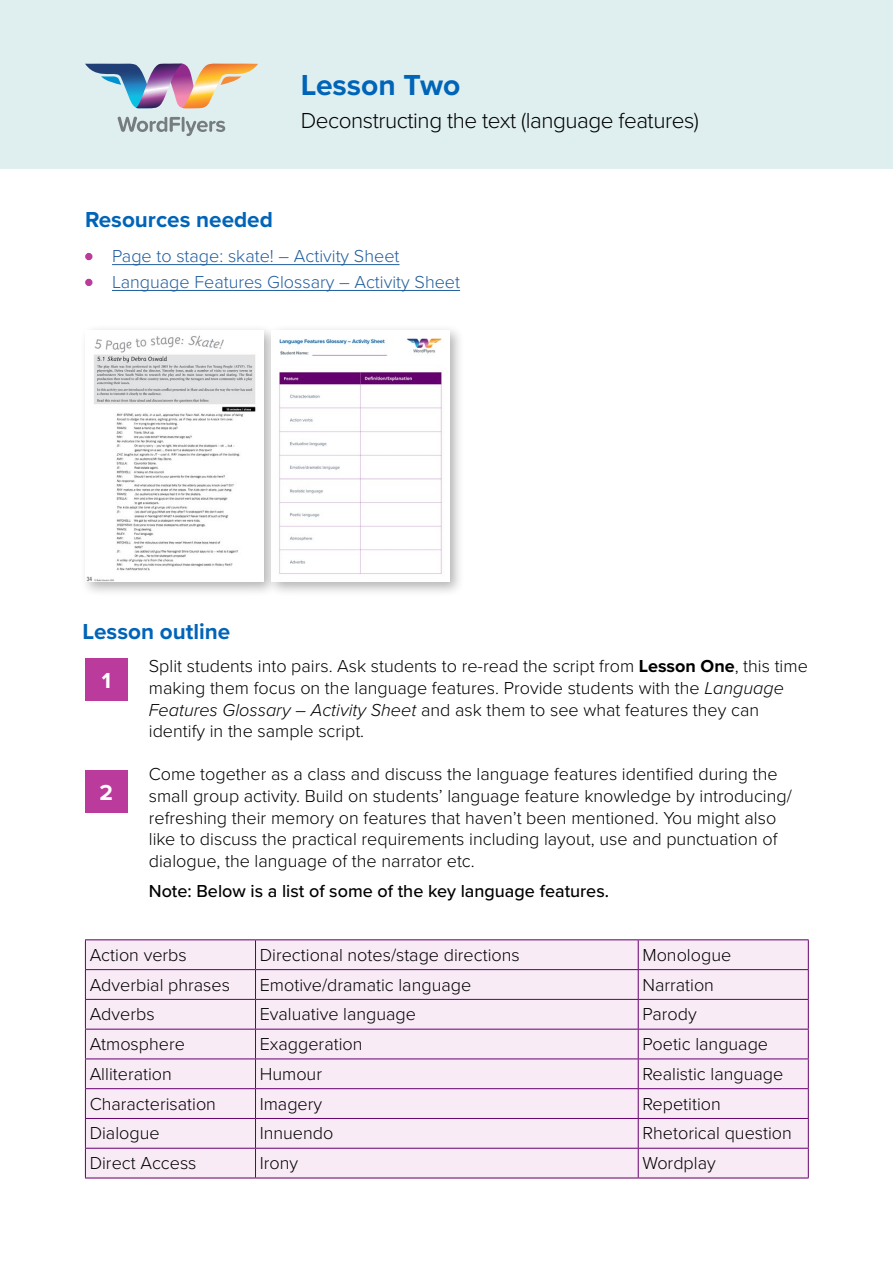
<style>
.page{position:relative;width:893px;height:1263px;background:#fff}
.page>*{position:absolute;margin:0;border:0;box-sizing:border-box;transform-origin:0 0}
.t1{font:700 30px "Proxima Nova";color:#0064b8}
.t2{font:300 22.5px "Proxima Nova";letter-spacing:-.02em;color:#000}
.t3{font:700 22.5px "Proxima Nova";color:#0064b8}
.t4{font:700 22.5px "Proxima Nova";color:#fff}
.t5{font:300 18px/21.6px "Proxima Nova";color:#000}
.t6{font:300 18px "Proxima Nova";color:#215e9e}
.t7{font:500 18px "Proxima Nova";color:#000}
.s1{font-size:21px;color:#bb3b9c}
.s2{font-weight:700}
.s3{font-style:italic}
</style>
<div class="page">
<div style="left:0;top:0;width:893px;height:169px;background:#dfefef"></div>
<hr style="left:112px;top:264px;width:287px;height:1px;background:#215e9e">
<hr style="left:112px;top:290px;width:348px;height:1px;background:#215e9e">
<div style="left:85px;top:658px;width:43px;height:43px;background:#bb3b9c"></div>
<div style="left:85px;top:770px;width:43px;height:42px;background:#bb3b9c"></div>
<div style="left:79px;top:324px;width:199px;height:273px;background:#000;opacity:.3"></div>
<img style="left:85px;top:330px;width:178px;height:252px">
<div style="left:265px;top:324px;width:200px;height:273px;background:#000;opacity:.3"></div>
<img style="left:272px;top:330px;width:177px;height:252px">
<div style="left:85px;top:939px;width:723px;height:240px;background:#f8ebf5"></div>
<hr style="left:85px;top:939px;width:170px;height:1px;background:#65006e">
<hr style="left:255px;top:939px;width:383px;height:1px;background:#65006e">
<hr style="left:638px;top:939px;width:171px;height:1px;background:#65006e">
<hr style="left:85px;top:969px;width:170px;height:1px;background:#65006e">
<hr style="left:255px;top:969px;width:383px;height:1px;background:#65006e">
<hr style="left:638px;top:969px;width:171px;height:1px;background:#65006e">
<hr style="left:85px;top:999px;width:170px;height:1px;background:#65006e">
<hr style="left:255px;top:999px;width:383px;height:1px;background:#65006e">
<hr style="left:638px;top:999px;width:171px;height:1px;background:#65006e">
<hr style="left:85px;top:1029px;width:170px;height:1px;background:#65006e">
<hr style="left:255px;top:1029px;width:383px;height:1px;background:#65006e">
<hr style="left:638px;top:1029px;width:171px;height:1px;background:#65006e">
<hr style="left:85px;top:1058px;width:170px;height:1px;background:#65006e">
<hr style="left:255px;top:1058px;width:383px;height:1px;background:#65006e">
<hr style="left:638px;top:1058px;width:171px;height:1px;background:#65006e">
<hr style="left:85px;top:1088px;width:170px;height:1px;background:#65006e">
<hr style="left:255px;top:1088px;width:383px;height:1px;background:#65006e">
<hr style="left:638px;top:1088px;width:171px;height:1px;background:#65006e">
<hr style="left:85px;top:1118px;width:170px;height:1px;background:#65006e">
<hr style="left:255px;top:1118px;width:383px;height:1px;background:#65006e">
<hr style="left:638px;top:1118px;width:171px;height:1px;background:#65006e">
<hr style="left:85px;top:1148px;width:170px;height:1px;background:#65006e">
<svg style="left:85px;top:940px;width:1px;height:237px"></svg>
<hr style="left:255px;top:1148px;width:383px;height:1px;background:#65006e">
<svg style="left:255px;top:940px;width:1px;height:237px"></svg>
<hr style="left:638px;top:1148px;width:171px;height:1px;background:#65006e">
<svg style="left:638px;top:940px;width:1px;height:237px"></svg>
<svg style="left:808px;top:940px;width:1px;height:237px"></svg>
<hr style="left:85px;top:1177px;width:170px;height:1px;background:#65006e">
<hr style="left:255px;top:1177px;width:383px;height:1px;background:#65006e">
<hr style="left:638px;top:1177px;width:171px;height:1px;background:#65006e">
<img style="left:85px;top:64px;width:173px;height:45px">
<svg style="left:118px;top:117px;width:62px;height:15px"></svg>
<hr style="left:182px;top:117px;width:3px;height:15px;background:#767c80">
<svg style="left:186px;top:121px;width:39px;height:15px"></svg>
<h1 class="t1" style="left:301px;top:63px;width:161px">Lesson Two</h1>
<p class="t2" style="left:301px;top:104px;width:400px">Deconstructing the text (language features)</p>
<p class="t3" style="left:85px;top:202px;width:189px">Resources needed</p>
<p class="t6" style="left:85px;top:242px;width:316px"><span class="s1">•</span> Page to stage: skate! – Activity Sheet</p>
<p class="t6" style="left:85px;top:268px;width:377px"><span class="s1">•</span> Language Features Glossary – Activity Sheet</p>
<p class="t3" style="left:83px;top:615px;width:149px">Lesson outline</p>
<p class="t5" style="left:149px;top:655px;width:661px">Split students into pairs. Ask students to re-read the script from <span class="s2">Lesson One</span>, this time making them focus on the language features. Provide students with the <span class="s3">Language Features Glossary – Activity Sheet</span> and ask them to see what features they can identify in the sample script.</p>
<p class="t5" style="left:149px;top:763px;width:644px">Come together as a class and discuss the language features identified during the small group activity. Build on students’ language feature knowledge by introducing/ refreshing their memory on features that haven’t been mentioned. You might also like to discuss the practical requirements including layout, use and punctuation of dialogue, the language of the narrator etc.</p>
<p class="t7" style="left:149px;top:877px;width:462px">Note: Below is a list of some of the key language features.</p>
<p class="t4" style="left:102px;top:664px;width:11px">1</p>
<p class="t4" style="left:100px;top:776px;width:15px">2</p>
<p class="t5" style="left:90px;top:943px;width:99px">Action verbs</p>
<p class="t5" style="left:260px;top:943px;width:262px">Directional notes/stage directions</p>
<p class="t5" style="left:642px;top:943px;width:90px">Monologue</p>
<p class="t5" style="left:90px;top:973px;width:142px">Adverbial phrases</p>
<p class="t5" style="left:260px;top:973px;width:213px">Emotive/dramatic language</p>
<p class="t5" style="left:642px;top:973px;width:73px">Narration</p>
<p class="t5" style="left:90px;top:1002px;width:67px">Adverbs</p>
<p class="t5" style="left:260px;top:1002px;width:158px">Evaluative language</p>
<p class="t5" style="left:642px;top:1002px;width:56px">Parody</p>
<p class="t5" style="left:90px;top:1032px;width:97px">Atmosphere</p>
<p class="t5" style="left:260px;top:1032px;width:104px">Exaggeration</p>
<p class="t5" style="left:642px;top:1032px;width:127px">Poetic language</p>
<p class="t5" style="left:90px;top:1062px;width:84px">Alliteration</p>
<p class="t5" style="left:260px;top:1062px;width:64px">Humour</p>
<p class="t5" style="left:642px;top:1062px;width:142px">Realistic language</p>
<p class="t5" style="left:90px;top:1092px;width:128px">Characterisation</p>
<p class="t5" style="left:260px;top:1092px;width:64px">Imagery</p>
<p class="t5" style="left:642px;top:1092px;width:80px">Repetition</p>
<p class="t5" style="left:90px;top:1121px;width:72px">Dialogue</p>
<p class="t5" style="left:260px;top:1121px;width:75px">Innuendo</p>
<p class="t5" style="left:642px;top:1121px;width:151px">Rhetorical question</p>
<p class="t5" style="left:90px;top:1151px;width:108px">Direct Access</p>
<p class="t5" style="left:260px;top:1151px;width:40px">Irony</p>
<p class="t5" style="left:642px;top:1151px;width:75px">Wordplay</p>
</div>
